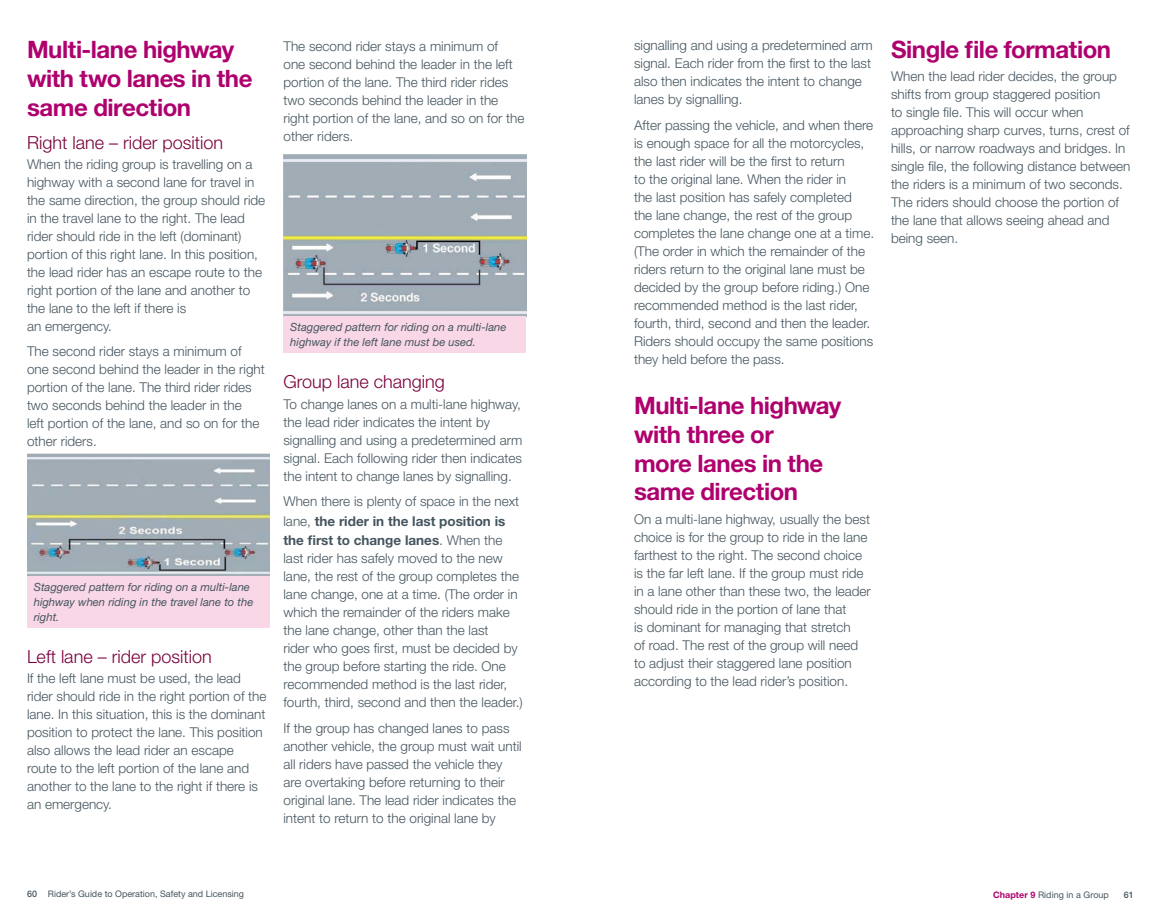
<style>
.page{position:relative;width:1161px;height:918px;background:#fff}
.page>*{position:absolute;margin:0;border:0;box-sizing:border-box;transform-origin:0 0}
.t1{font:700 24px/28.8px "Helvetica Neue LT Std";letter-spacing:-.02em;color:#af016e}
.t2{font:300 18px "Helvetica Neue LT Std";color:#7a003b}
.t3{font:300 13.5px/18px "Helvetica Neue LT Std";color:#45555f}
.t4{font:700 13.5px/19.5px "Helvetica Neue LT Std";color:#45555f}
.t5{font:italic 11.25px/15px "Helvetica Neue LT Std";color:#45555f}
.t6{font:9px "Helvetica Neue LT Std";color:#45555f}
.t7{font:500 9px "Helvetica Neue LT Std";color:#45555f}
.s1{font-weight:300}
.s2{font-weight:500}
.s3{font-weight:700;color:#af016e}
</style>
<div class="page">
<img style="left:27px;top:453px;width:243px;height:123px">
<div style="left:27px;top:576px;width:243px;height:52px;background:#f9d7e6"></div>
<img style="left:284px;top:154px;width:242px;height:163px">
<div style="left:284px;top:317px;width:242px;height:36px;background:#f9d7e6"></div>
<h1 class="t1" style="left:27px;top:35px;width:227px">Multi-lane highway with two lanes in the same direction</h1>
<h2 class="t2" style="left:27px;top:131px;width:198px">Right lane – rider position</h2>
<p class="t3" style="left:27px;top:155px;width:240px">When the riding group is travelling on a highway with a second lane for travel in the same direction, the group should ride in the travel lane to the right. The lead rider should ride in the left (dominant) portion of this right lane. In this position, the lead rider has an escape route to the right portion of the lane and another to the lane to the left if there is<br>an emergency.</p>
<p class="t3" style="left:27px;top:342px;width:239px">The second rider stays a minimum of one second behind the leader in the right portion of the lane. The third rider rides two seconds behind the leader in the<br>left portion of the lane, and so on for the other riders.</p>
<p class="t5" style="left:34px;top:579px;width:221px">Staggered pattern for riding on a multi-lane highway when riding in the travel lane to the right.</p>
<h2 class="t2" style="left:27px;top:646px;width:186px">Left lane – rider position</h2>
<p class="t3" style="left:27px;top:669px;width:241px">If the left lane must be used, the lead rider should ride in the right portion of the lane. In this situation, this is the dominant position to protect the lane. This position also allows the lead rider an escape route to the left portion of the lane and another to the lane to the right if there is an emergency.</p>
<p class="t3" style="left:284px;top:36px;width:243px">The second rider stays a minimum of<br>one second behind the leader in the left portion of the lane. The third rider rides two seconds behind the leader in the right portion of the lane, and so on for the other riders.</p>
<p class="t5" style="left:290px;top:320px;width:218px">Staggered pattern for riding on a multi-lane highway if the left lane must be used.</p>
<h2 class="t2" style="left:284px;top:371px;width:163px">Group lane changing</h2>
<p class="t3" style="left:284px;top:394px;width:240px">To change lanes on a multi-lane highway, the lead rider indicates the intent by signalling and using a predetermined arm signal. Each following rider then indicates the intent to change lanes by signalling.</p>
<p class="t4" style="left:284px;top:491px;width:237px"><span class="s1">When there is plenty of space in the next lane,</span> the rider in the last position is the first to change lanes<span class="s1">. When the</span></p>
<p class="t3" style="left:284px;top:549px;width:241px">last rider has safely moved to the new lane, the rest of the group completes the lane change, one at a time. (The order in which the remainder of the riders make the lane change, other than the last<br>rider who goes first, must be decided by the group before starting the ride. One recommended method is the last rider, fourth, third, second and then the leader.)</p>
<p class="t3" style="left:284px;top:719px;width:240px">If the group has changed lanes to pass another vehicle, the group must wait until all riders have passed the vehicle they are overtaking before returning to their original lane. The lead rider indicates the intent to return to the original lane by</p>
<p class="t3" style="left:634px;top:36px;width:240px">signalling and using a predetermined arm signal. Each rider from the first to the last also then indicates the intent to change lanes by signalling.</p>
<p class="t3" style="left:634px;top:116px;width:242px">After passing the vehicle, and when there is enough space for all the motorcycles, the last rider will be the first to return<br>to the original lane. When the rider in<br>the last position has safely completed<br>the lane change, the rest of the group completes the lane change one at a time. (The order in which the remainder of the riders return to the original lane must be decided by the group before riding.) One recommended method is the last rider, fourth, third, second and then the leader.<br>Riders should occupy the same positions they held before the pass.</p>
<h1 class="t1" style="left:634px;top:390px;width:209px">Multi-lane highway with three or<br>more lanes in the same direction</h1>
<p class="t3" style="left:634px;top:510px;width:238px">On a multi-lane highway, usually the best choice is for the group to ride in the lane farthest to the right. The second choice is the far left lane. If the group must ride in a lane other than these two, the leader should ride in the portion of lane that<br>is dominant for managing that stretch<br>of road. The rest of the group will need to adjust their staggered lane position according to the lead rider’s position.</p>
<h1 class="t1" style="left:891px;top:35px;width:222px">Single file formation</h1>
<p class="t3" style="left:891px;top:67px;width:241px">When the lead rider decides, the group shifts from group staggered position<br>to single file. This will occur when approaching sharp curves, turns, crest of hills, or narrow roadways and bridges. In single file, the following distance between the riders is a minimum of two seconds.<br>The riders should choose the portion of the lane that allows seeing ahead and being seen.</p>
<p class="t6" style="left:27px;top:888px;width:219px"><span class="s2">60</span> Rider’s Guide to Operation, Safety and Licensing</p>
<p class="t6" style="left:993px;top:889px;width:117px"><span class="s3">Chapter 9</span> Riding in a Group</p>
<p class="t7" style="left:1124px;top:889px;width:12px">61</p>
</div>
